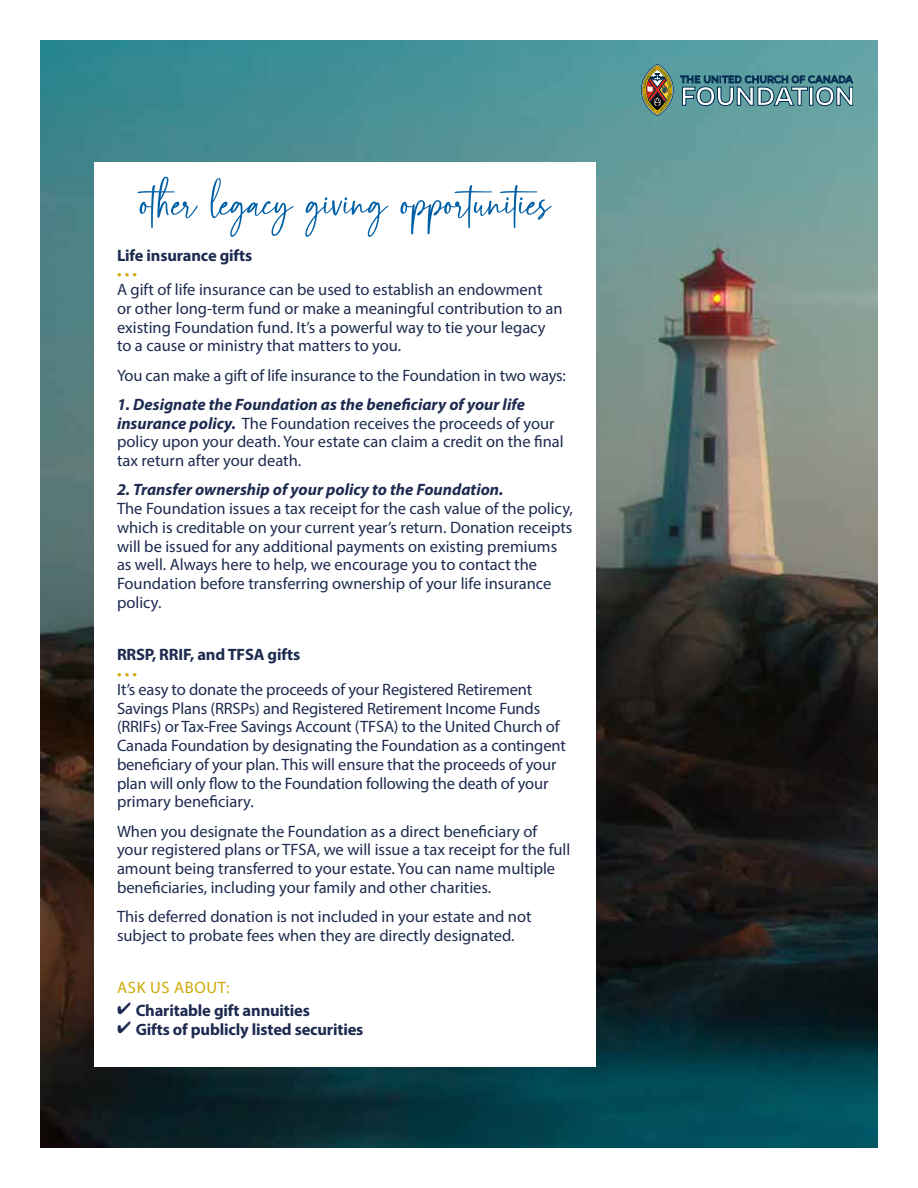
<style>
.page{position:relative;width:918px;height:1188px;background:#fff}
.page>*{position:absolute;margin:0;border:0;box-sizing:border-box;transform-origin:0 0}
.t1{font:61.5px "Rastyin";letter-spacing:-.01em;color:#0060a7}
.t2{font:16.5px/18.8px "Myriad Pro";color:#1e2b50}
.t3{font:700 16.5px "Myriad Pro";letter-spacing:-.01em;color:#1e2b50}
.t4{font:italic 700 16.5px "Myriad Pro";color:#1e2b50}
.t5{font:16.5px "Myriad Pro";letter-spacing:.04em;color:#cea906}
.s1{font-weight:700;font-style:italic}
</style>
<div class="page">
<img style="left:41px;top:40px;width:837px;height:1108px">
<div style="left:95px;top:162px;width:501px;height:904px;background:#fff"></div>
<svg style="left:641px;top:64px;width:33px;height:52px;background:#777c5d"></svg>
<svg style="left:680px;top:76px;width:173px;height:30px;background:#618e9a"></svg>
<h1 class="t1" style="left:141px;top:176px;width:412px">other legacy giving opportunities</h1>
<p class="t3" style="left:117px;top:249px;width:137px">Life insurance gifts</p>
<p class="t5" style="left:117px;top:267px;width:22px">• • •</p>
<p class="t2" style="left:117px;top:282px;width:447px">A gift of life insurance can be used to establish an endowment<br>or other long-term fund or make a meaningful contribution to an existing Foundation fund. It’s a powerful way to tie your legacy to a cause or ministry that matters to you.</p>
<p class="t2" style="left:117px;top:367px;width:451px">You can make a gift of life insurance to the Foundation in two ways:</p>
<p class="t2" style="left:117px;top:396px;width:448px"><span class="s1">1. Designate the Foundation as the beneficiary of your life insurance policy.</span> The Foundation receives the proceeds of your policy upon your death. Your estate can claim a credit on the final tax return after your death.</p>
<p class="t4" style="left:117px;top:484px;width:388px">2. Transfer ownership of your policy to the Foundation.</p>
<p class="t2" style="left:117px;top:501px;width:457px">The Foundation issues a tax receipt for the cash value of the policy, which is creditable on your current year’s return. Donation receipts will be issued for any additional payments on existing premiums as well. Always here to help, we encourage you to contact the Foundation before transferring ownership of your life insurance policy.</p>
<p class="t3" style="left:117px;top:649px;width:185px">RRSP, RRIF, and TFSA gifts</p>
<p class="t5" style="left:117px;top:667px;width:22px">• • •</p>
<p class="t2" style="left:117px;top:681px;width:450px">It’s easy to donate the proceeds of your Registered Retirement Savings Plans (RRSPs) and Registered Retirement Income Funds (RRIFs) or Tax-Free Savings Account (TFSA) to the United Church of Canada Foundation by designating the Foundation as a contingent beneficiary of your plan. This will ensure that the proceeds of your plan will only flow to the Foundation following the death of your primary beneficiary.</p>
<p class="t2" style="left:117px;top:823px;width:455px">When you designate the Foundation as a direct beneficiary of your registered plans or TFSA, we will issue a tax receipt for the full amount being transferred to your estate. You can name multiple beneficiaries, including your family and other charities.</p>
<p class="t2" style="left:117px;top:909px;width:416px">This deferred donation is not included in your estate and not subject to probate fees when they are directly designated.</p>
<p class="t5" style="left:117px;top:981px;width:114px">ASK US ABOUT:</p>
<p class="t3" style="left:117px;top:1004px;width:194px">✔ Charitable gift annuities</p>
<p class="t3" style="left:117px;top:1023px;width:248px">✔ Gifts of publicly listed securities</p>
</div>
